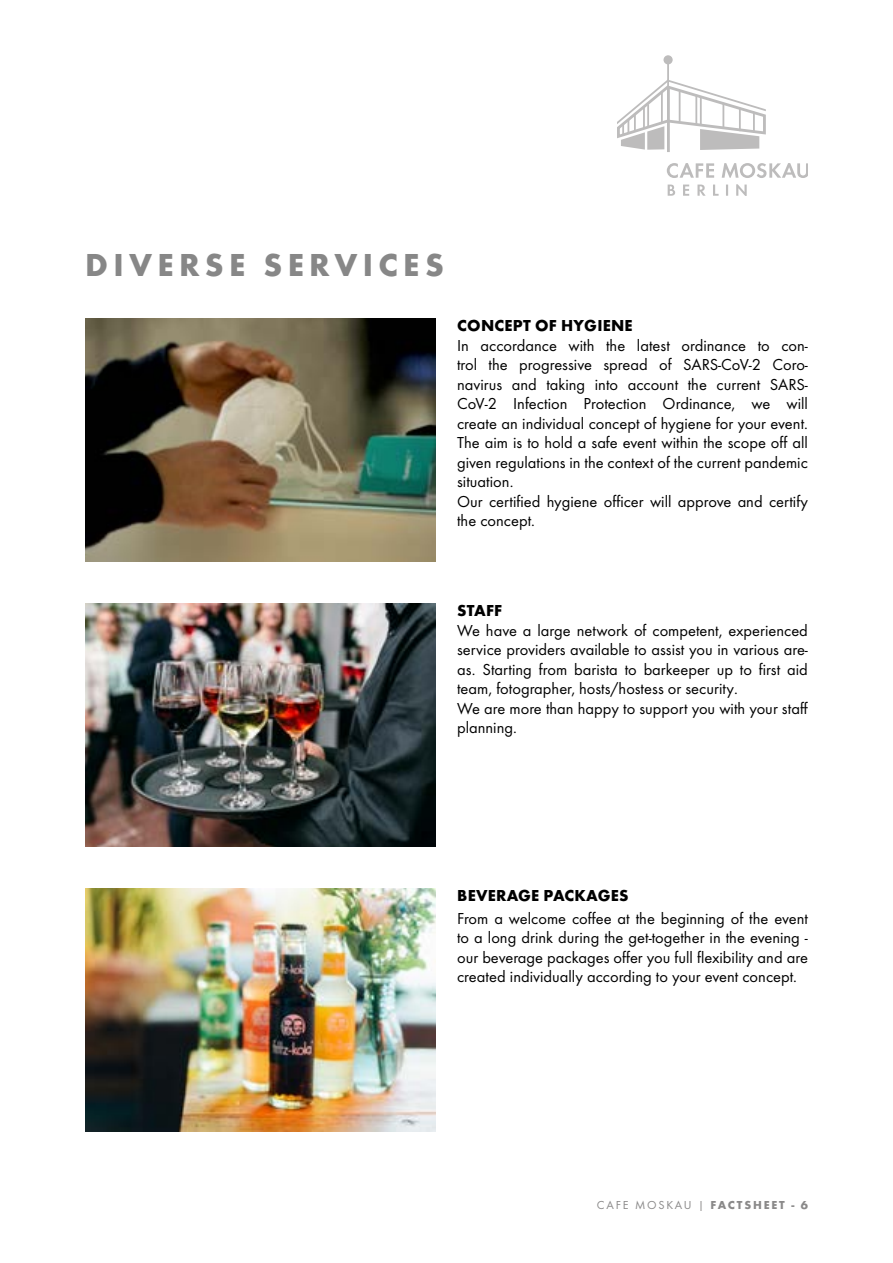
<style>
.page{position:relative;width:893px;height:1263px;background:#fff}
.page>*{position:absolute;margin:0;border:0;box-sizing:border-box;transform-origin:0 0}
.t1{font:700 33px "Function Pro";letter-spacing:.16em;color:#878787}
.t2{font:16.5px/19.5px "Function Pro";color:#000}
.t3{font:700 16.5px "Function Pro";letter-spacing:.01em;color:#000}
.t4{font:12px "Function Pro";letter-spacing:.15em;color:#8a8989}
.s1{font-weight:700}
</style>
<div class="page">
<svg style="left:667px;top:163px;width:141px;height:15px"></svg>
<svg style="left:668px;top:184px;width:79px;height:11px"></svg>
<hr style="left:667px;top:62px;width:2px;height:27px;background:#bdbcbc">
<div style="left:663px;top:55px;width:10px;height:9px;background:#bdbcbc;border-radius:50%"></div>
<hr style="left:667px;top:88px;width:3px;height:64px;background:#bdbcbc">
<svg style="left:617px;top:80px;width:149px;height:70px"></svg>
<img style="left:85px;top:889px;width:351px;height:242px">
<img style="left:85px;top:604px;width:351px;height:242px">
<img style="left:85px;top:319px;width:351px;height:242px">
<h1 class="t1" style="left:85px;top:245px;width:360px">DIVERSE SERVICES</h1>
<p class="t3" style="left:457px;top:316px;width:177px">CONCEPT OF HYGIENE</p>
<p class="t2" style="left:457px;top:336px;width:352px">In accordance with the latest ordinance to con&shy;trol the progressive spread of SARS-CoV-2 Coro&shy;navirus and taking into account the current SARS-CoV-2 Infection Protection Ordinance, we will create an individual concept of hygiene for your event.<br>The aim is to hold a safe event within the scope off all given regulations in the context of the current pandemic situation.<br>Our certified hygiene officer will approve and certify the concept.</p>
<p class="t3" style="left:457px;top:601px;width:47px">STAFF</p>
<p class="t2" style="left:457px;top:620px;width:352px">We have a large network of competent, experienced service providers available to assist you in various are&shy;as. Starting from barista to barkeeper up to first aid team, fotographer, hosts/hostess or security.<br>We are more than happy to support you with your staff planning.</p>
<p class="t3" style="left:457px;top:886px;width:173px">BEVERAGE PACKAGES</p>
<p class="t2" style="left:457px;top:908px;width:352px;text-align:justify">From a welcome coffee at the beginning of the event to a long drink during the get-together in the evening - our beverage packages offer you full flexibility and are created individually according to your event concept.</p>
<p class="t4" style="left:597px;top:1198px;width:212px">CAFE MOSKAU | <span class="s1">FACTSHEET - 6</span></p>
</div>
